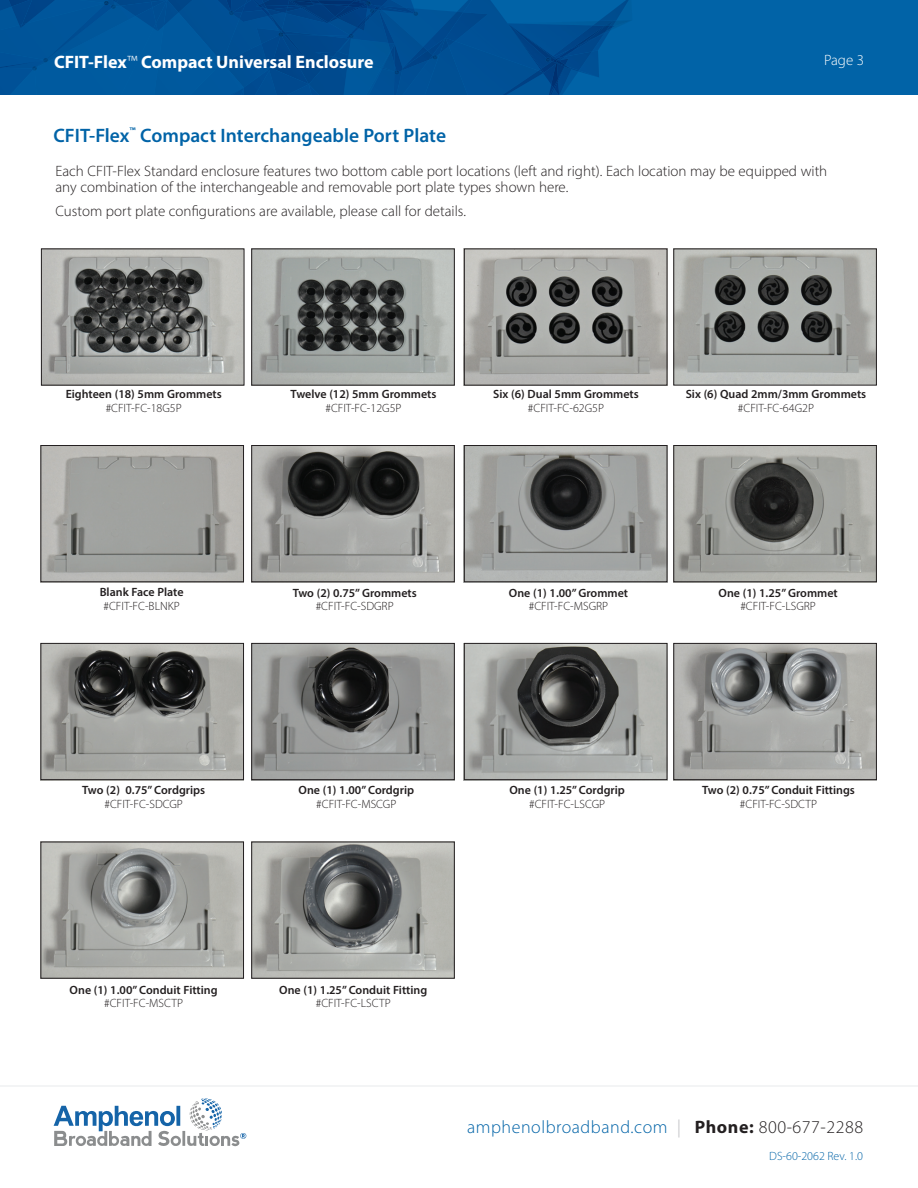
<style>
.page{position:relative;width:918px;height:1188px;background:#fff}
.page>*{position:absolute;margin:0;border:0;box-sizing:border-box;transform-origin:0 0}
.t1{font:600 19.5px "Myriad Pro";color:#0163a7}
.t2{font:300 18px "Myriad Pro";letter-spacing:.03em;color:#0163a7}
.t3{font:700 18px "Myriad Pro";color:#fff}
.t4{font:300 15px/16.5px "Myriad Pro";color:#231f20}
.t5{font:300 15px "Myriad Pro";color:#fff}
.t6{font:600 12px "Myriad Pro";color:#231f20}
.t7{font:300 12px "Myriad Pro";color:#231f20}
.t8{font:300 12px "Myriad Pro";color:#0163a7}
.s1{font-weight:300}
.s2{color:#b8b9bc}
.s3{font-weight:700;color:#231f20}
.s4{color:#231f20}
</style>
<div class="page">
<div style="left:0;top:0;width:918px;height:95px;background:#0163a7"></div>
<svg style="left:0;top:0;width:631px;height:95px"></svg>
<hr style="left:182px;top:1131px;width:3px;height:15px;background:#8b8d8e">
<svg style="left:54px;top:1106px;width:127px;height:40px"></svg>
<svg style="left:187px;top:1098px;width:59px;height:48px"></svg>
<hr style="left:0;top:1085px;width:918px;height:2px;background:#f3f4f5">
<img style="left:466px;top:251px;width:199px;height:133px">
<div style="left:464px;top:249px;width:203px;height:137px;border:1px solid #231f20"></div>
<img style="left:675px;top:251px;width:200px;height:133px">
<div style="left:673px;top:249px;width:204px;height:137px;border:1px solid #231f20"></div>
<img style="left:42px;top:447px;width:200px;height:133px">
<div style="left:40px;top:445px;width:204px;height:137px;border:1px solid #231f20"></div>
<img style="left:43px;top:251px;width:199px;height:133px">
<div style="left:41px;top:249px;width:203px;height:137px;border:1px solid #231f20"></div>
<img style="left:253px;top:251px;width:200px;height:133px">
<div style="left:251px;top:249px;width:204px;height:137px;border:1px solid #231f20"></div>
<img style="left:253px;top:447px;width:200px;height:133px">
<div style="left:251px;top:445px;width:204px;height:137px;border:1px solid #231f20"></div>
<img style="left:466px;top:447px;width:199px;height:133px">
<div style="left:464px;top:445px;width:203px;height:137px;border:1px solid #231f20"></div>
<img style="left:675px;top:447px;width:200px;height:133px">
<div style="left:673px;top:445px;width:204px;height:137px;border:1px solid #231f20"></div>
<img style="left:42px;top:645px;width:200px;height:133px">
<div style="left:40px;top:643px;width:204px;height:137px;border:1px solid #231f20"></div>
<img style="left:253px;top:645px;width:200px;height:133px">
<div style="left:251px;top:643px;width:204px;height:137px;border:1px solid #231f20"></div>
<img style="left:466px;top:645px;width:199px;height:133px">
<div style="left:464px;top:643px;width:203px;height:137px;border:1px solid #231f20"></div>
<img style="left:675px;top:645px;width:200px;height:133px">
<div style="left:673px;top:643px;width:204px;height:137px;border:1px solid #231f20"></div>
<img style="left:42px;top:844px;width:200px;height:133px">
<div style="left:40px;top:842px;width:204px;height:137px;border:1px solid #231f20"></div>
<img style="left:253px;top:844px;width:200px;height:133px">
<div style="left:251px;top:842px;width:204px;height:137px;border:1px solid #231f20"></div>
<h2 class="t3" style="left:54px;top:50px;width:321px">CFIT-Flex<span class="s1">™</span> Compact Universal Enclosure</h2>
<h1 class="t1" style="left:54px;top:123px;width:394px">CFIT-Flex<sup>™</sup> Compact Interchangeable Port Plate</h1>
<p class="t5" style="left:824px;top:51px;width:41px">Page 3</p>
<p class="t4" style="left:56px;top:162px;width:773px">Each CFIT-Flex Standard enclosure features two bottom cable port locations (left and right). Each location may be equipped with any combination of the interchangeable and removable port plate types shown here.</p>
<p class="t4" style="left:56px;top:202px;width:412px">Custom port plate configurations are available, please call for details.</p>
<p class="t6" style="left:66px;top:387px;width:158px">Eighteen (18) 5mm Grommets</p>
<p class="t7" style="left:106px;top:401px;width:78px">#CFIT-FC-18G5P</p>
<p class="t6" style="left:291px;top:387px;width:147px">Twelve (12) 5mm Grommets</p>
<p class="t7" style="left:325px;top:401px;width:78px">#CFIT-FC-12G5P</p>
<p class="t6" style="left:493px;top:387px;width:147px">Six (6) Dual 5mm Grommets</p>
<p class="t7" style="left:528px;top:401px;width:78px">#CFIT-FC-62G5P</p>
<p class="t6" style="left:686px;top:387px;width:182px">Six (6) Quad 2mm/3mm Grommets</p>
<p class="t7" style="left:738px;top:401px;width:78px">#CFIT-FC-64G2P</p>
<p class="t6" style="left:100px;top:585px;width:85px">Blank Face Plate</p>
<p class="t7" style="left:104px;top:599px;width:78px">#CFIT-FC-BLNKP</p>
<p class="t6" style="left:82px;top:782px;width:125px">Two (2) 0.75” Cordgrips</p>
<p class="t7" style="left:104px;top:796px;width:80px">#CFIT-FC-SDCGP</p>
<p class="t6" style="left:293px;top:585px;width:126px">Two (2) 0.75” Grommets</p>
<p class="t7" style="left:316px;top:599px;width:79px">#CFIT-FC-SDGRP</p>
<p class="t6" style="left:299px;top:782px;width:117px">One (1) 1.00” Cordgrip</p>
<p class="t7" style="left:316px;top:796px;width:82px">#CFIT-FC-MSCGP</p>
<p class="t6" style="left:509px;top:585px;width:121px">One (1) 1.00” Grommet</p>
<p class="t7" style="left:529px;top:599px;width:81px">#CFIT-FC-MSGRP</p>
<p class="t6" style="left:509px;top:782px;width:117px">One (1) 1.25” Cordgrip</p>
<p class="t7" style="left:529px;top:796px;width:78px">#CFIT-FC-LSCGP</p>
<p class="t6" style="left:719px;top:585px;width:121px">One (1) 1.25” Grommet</p>
<p class="t7" style="left:740px;top:599px;width:77px">#CFIT-FC-LSGRP</p>
<p class="t6" style="left:702px;top:782px;width:154px">Two (2) 0.75” Conduit Fittings</p>
<p class="t7" style="left:740px;top:796px;width:79px">#CFIT-FC-SDCTP</p>
<p class="t6" style="left:70px;top:982px;width:149px">One (1) 1.00” Conduit Fitting</p>
<p class="t7" style="left:104px;top:996px;width:80px">#CFIT-FC-MSCTP</p>
<p class="t6" style="left:279px;top:982px;width:149px">One (1) 1.25” Conduit Fitting</p>
<p class="t7" style="left:316px;top:996px;width:76px">#CFIT-FC-LSCTP</p>
<h2 class="t2" style="left:467px;top:1116px;width:398px">amphenolbroadband.com <span class="s2">|</span> <span class="s3">Phone:</span> <span class="s4">800-677-2288</span></h2>
<p class="t8" style="left:769px;top:1148px;width:95px">DS-60-2062 Rev. 1.0</p>
</div>
